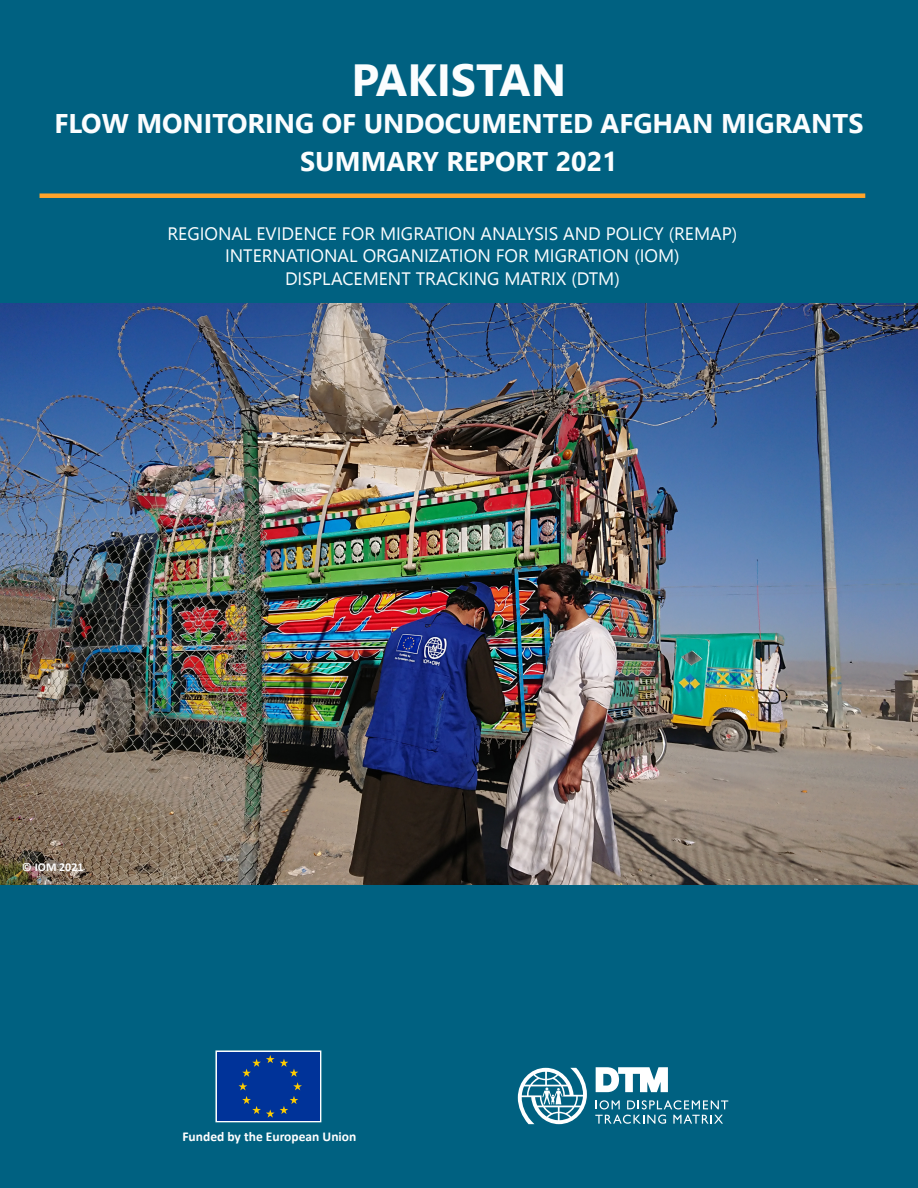
<style>
.page{position:relative;width:918px;height:1188px;background:#006181}
.page>*{position:absolute;margin:0;border:0;box-sizing:border-box;transform-origin:0 0}
.t1{font:700 45px "Nirmala UI";color:#fbfdfe}
.t2{font:700 27px/37.5px "Nirmala UI";color:#fbfdfe;text-align:center}
.t3{font:18px "Nirmala UI";color:#fbfdfe}
.t4{font:700 13.5px "Calibri";color:#fff}
.t5{font:700 12px "Calibri";color:#fff}
</style>
<div class="page">
<img style="left:0;top:304px;width:918px;height:580px">
<div style="left:40px;top:193px;width:825px;height:5px;background:#ffa42a"></div>
<div style="left:215px;top:1050px;width:106px;height:72px;border:2px solid #fff"></div>
<svg style="left:518px;top:1068px;width:69px;height:56px"></svg>
<svg style="left:596px;top:1100px;width:24px;height:9px"></svg>
<svg style="left:627px;top:1100px;width:101px;height:9px"></svg>
<svg style="left:595px;top:1115px;width:71px;height:9px"></svg>
<svg style="left:673px;top:1115px;width:50px;height:9px"></svg>
<svg style="left:596px;top:1067px;width:72px;height:25px"></svg>
<div style="left:217px;top:1052px;width:103px;height:68px;background:#039"></div>
<p class="t1" style="left:352px;top:43px;width:216px">PAKISTAN</p>
<p class="t2" style="left:54px;top:103px;width:811px">FLOW MONITORING OF UNDOCUMENTED AFGHAN MIGRANTS<br>SUMMARY REPORT 2021</p>
<p class="t3" style="left:167px;top:219px;width:571px">REGIONAL EVIDENCE FOR MIGRATION ANALYSIS AND POLICY (REMAP)</p>
<p class="t3" style="left:225px;top:241px;width:456px">INTERNATIONAL ORGANIZATION FOR MIGRATION (IOM)</p>
<p class="t3" style="left:285px;top:264px;width:336px">DISPLACEMENT TRACKING MATRIX (DTM)</p>
<p class="t5" style="left:22px;top:858px;width:63px">© IOM 2021</p>
<p class="t4" style="left:182px;top:1127px;width:176px">Funded by the European Union</p>
</div>
